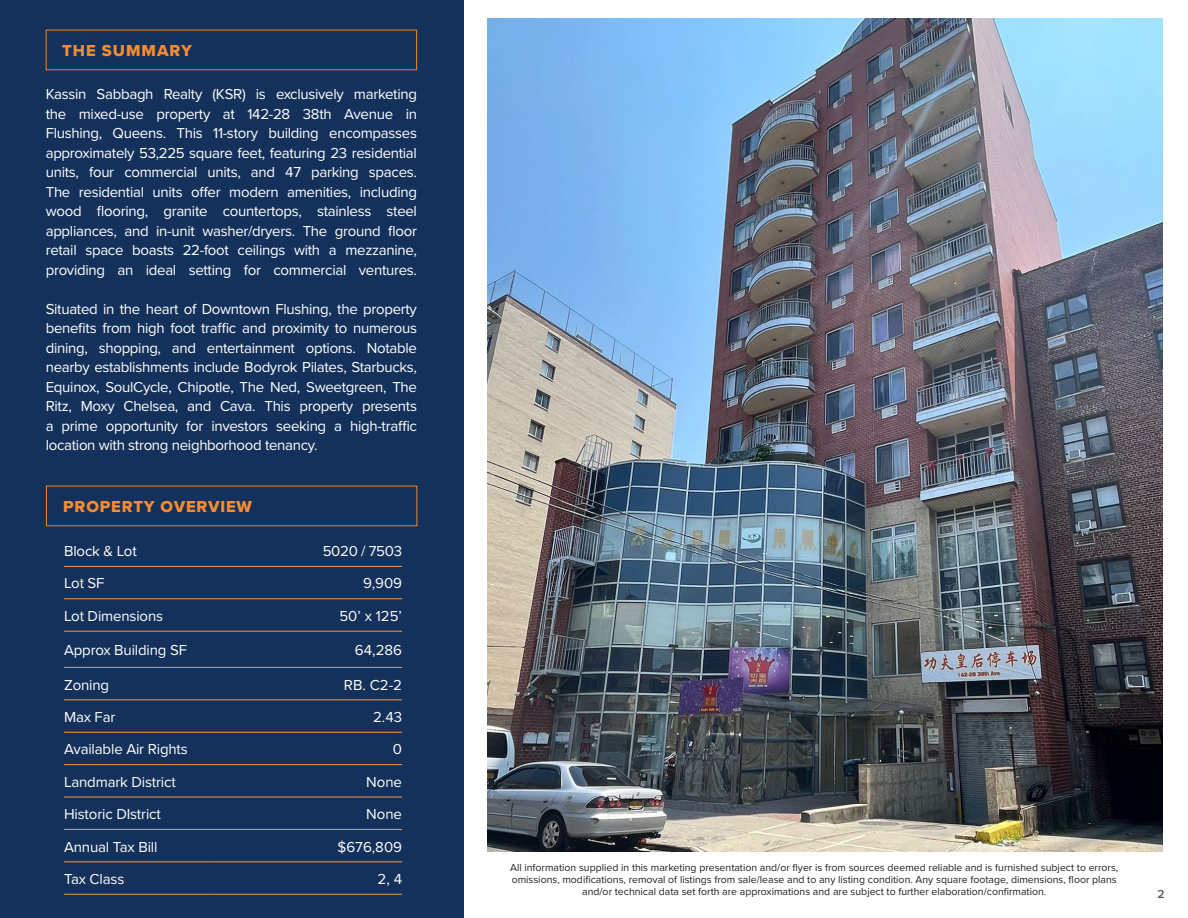
<style>
.page{position:relative;width:1188px;height:918px;background:#fff}
.page>*{position:absolute;margin:0;border:0;box-sizing:border-box;transform-origin:0 0}
.t1{font:16.5px "Proxima Nova Extrabld";letter-spacing:.05em;color:#f68c32}
.t2{font:15px/19.5px "Proxima Nova";letter-spacing:-.01em;color:#fff;text-align:justify}
.t3{font:600 12px "Proxima Nova";color:#57585a}
.t4{font:10.5px/12px "Proxima Nova";color:#231f20;text-align:center}
</style>
<div class="page">
<div style="left:0;top:0;width:463px;height:918px;background:#14315b"></div>
<hr style="left:64px;top:566px;width:147px;height:1px;background:#f79848">
<hr style="left:211px;top:566px;width:191px;height:1px;background:#f79848">
<hr style="left:64px;top:598px;width:147px;height:1px;background:#f79848">
<hr style="left:211px;top:598px;width:191px;height:1px;background:#f79848">
<hr style="left:64px;top:631px;width:147px;height:1px;background:#f79848">
<hr style="left:211px;top:631px;width:191px;height:1px;background:#f79848">
<hr style="left:64px;top:667px;width:147px;height:1px;background:#f79848">
<hr style="left:211px;top:667px;width:191px;height:1px;background:#f79848">
<hr style="left:64px;top:699px;width:147px;height:1px;background:#f79848">
<hr style="left:211px;top:699px;width:191px;height:1px;background:#f79848">
<hr style="left:64px;top:732px;width:147px;height:1px;background:#f79848">
<hr style="left:211px;top:732px;width:191px;height:1px;background:#f79848">
<hr style="left:64px;top:764px;width:147px;height:1px;background:#f79848">
<hr style="left:211px;top:764px;width:191px;height:1px;background:#f79848">
<hr style="left:64px;top:797px;width:147px;height:1px;background:#f79848">
<hr style="left:211px;top:797px;width:191px;height:1px;background:#f79848">
<hr style="left:64px;top:829px;width:147px;height:1px;background:#f79848">
<hr style="left:211px;top:829px;width:191px;height:1px;background:#f79848">
<hr style="left:64px;top:861px;width:147px;height:1px;background:#f79848">
<hr style="left:211px;top:861px;width:191px;height:1px;background:#f79848">
<hr style="left:64px;top:894px;width:147px;height:1px;background:#f79848">
<hr style="left:211px;top:894px;width:191px;height:1px;background:#f79848">
<img style="left:488px;top:18px;width:674px;height:833px">
<p class="t1" style="left:62px;top:39px;width:131px">THE SUMMARY</p>
<p class="t2" style="left:46px;top:84px;width:373px">Kassin Sabbagh Realty (KSR) is exclusively marketing the mixed-use property at 142-28 38th Avenue in Flushing, Queens. This 11-story building encompasses approximately 53,225 square feet, featuring 23 residential units, four commercial units, and 47 parking spaces.<br>The residential units offer modern amenities, including wood flooring, granite countertops, stainless steel appliances, and in-unit washer/dryers. The ground floor retail space boasts 22-foot ceilings with a mezzanine, providing an ideal setting for commercial ventures.</p>
<p class="t2" style="left:46px;top:298px;width:373px">Situated in the heart of Downtown Flushing, the property benefits from high foot traffic and proximity to numerous dining, shopping, and entertainment options. Notable nearby establishments include Bodyrok Pilates, Starbucks, Equinox, SoulCycle, Chipotle, The Ned, Sweetgreen, The Ritz, Moxy Chelsea, and Cava. This property presents a prime opportunity for investors seeking a high-traffic location with strong neighborhood tenancy.</p>
<p class="t1" style="left:63px;top:495px;width:190px">PROPERTY OVERVIEW</p>
<p class="t2" style="left:64px;top:541px;width:74px">Block &amp; Lot</p>
<p class="t2" style="left:323px;top:541px;width:81px">5020 / 7503</p>
<p class="t2" style="left:64px;top:573px;width:42px">Lot SF</p>
<p class="t2" style="left:363px;top:573px;width:40px">9,909</p>
<p class="t2" style="left:64px;top:605px;width:101px">Lot Dimensions</p>
<p class="t2" style="left:339px;top:605px;width:64px">50’ x 125’</p>
<p class="t2" style="left:64px;top:640px;width:124px">Approx Building SF</p>
<p class="t2" style="left:355px;top:640px;width:49px">64,286</p>
<p class="t2" style="left:64px;top:674px;width:47px">Zoning</p>
<p class="t2" style="left:344px;top:674px;width:60px">RB. C2-2</p>
<p class="t2" style="left:64px;top:707px;width:53px">Max Far</p>
<p class="t2" style="left:373px;top:707px;width:30px">2.43</p>
<p class="t2" style="left:64px;top:739px;width:125px">Available Air Rights</p>
<p class="t2" style="left:393px;top:739px;width:11px">0</p>
<p class="t2" style="left:64px;top:771px;width:113px">Landmark District</p>
<p class="t2" style="left:366px;top:771px;width:37px">None</p>
<p class="t2" style="left:64px;top:804px;width:98px">Historic DIstrict</p>
<p class="t2" style="left:366px;top:804px;width:37px">None</p>
<p class="t2" style="left:64px;top:836px;width:95px">Annual Tax Bill</p>
<p class="t2" style="left:338px;top:836px;width:66px">$676,809</p>
<p class="t2" style="left:64px;top:869px;width:62px">Tax Class</p>
<p class="t2" style="left:378px;top:869px;width:26px">2, 4</p>
<p class="t4" style="left:510px;top:861px;width:610px">All information supplied in this marketing presentation and/or flyer is from sources deemed reliable and is furnished subject to errors, omissions, modifications, removal of listings from sale/lease and to any listing condition. Any square footage, dimensions, floor plans and/or technical data set forth are approximations and are subject to further elaboration/confirmation.</p>
<p class="t3" style="left:1157px;top:886px;width:9px">2</p>
</div>
